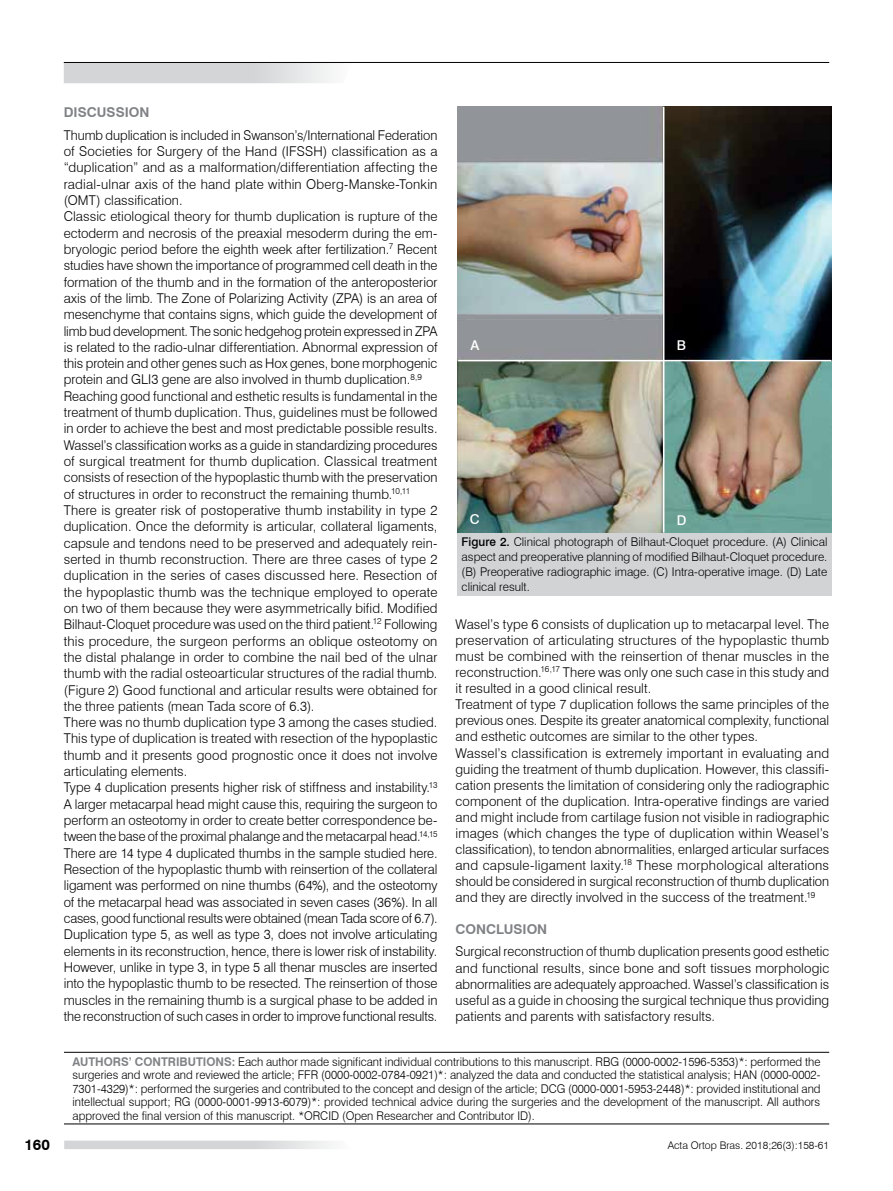
<style>
.page{position:relative;width:893px;height:1191px;background:#fff}
.page>*{position:absolute;margin:0;border:0;box-sizing:border-box;transform-origin:0 0}
.t1{font:700 15px "Swiss 721 BT";color:#000}
.t2{font:300 13.5px/16.4px "Swiss 721 BT";letter-spacing:.005em;color:#000;scale:.96 1}
.t3{font:300 13.5px/16px "Swiss 721 BT";letter-spacing:.005em;color:#000}
.t4{font:700 13.5px "Swiss 721 BT";color:#808285}
.t5{font:500 13.5px "Swiss 721 BT";color:#fff}
.t6{font:300 12px/13.5px "Swiss 721 BT";color:#000;text-align:justify;scale:.96 1}
.t7{font:300 12px/15px "Swiss 721 BT";color:#000;text-align:justify}
.t8{font:300 10.5px "Swiss 721 BT";color:#000}
.s1{font-weight:500}
.s2{font-weight:700;color:#808285}
</style>
<div class="page">
<svg style="left:64px;top:63px;width:267px;height:20px;background:#d7d9da"></svg>
<svg style="left:64px;top:1140px;width:267px;height:9px"></svg>
<hr style="left:64px;top:62px;width:765px;height:1px;background:#000">
<hr style="left:64px;top:1052px;width:765px;height:1px;background:#000">
<hr style="left:64px;top:1123px;width:765px;height:1px;background:#000">
<div style="left:457px;top:532px;width:374px;height:63px;background:#d1d3d4"></div>
<img style="left:458px;top:107px;width:373px;height:426px">
<hr style="left:663px;top:107px;width:1px;height:425px;background:#fff">
<hr style="left:458px;top:360px;width:373px;height:1px;background:#fff">
<p class="t1" style="left:24px;top:1135px;width:27px">160</p>
<p class="t4" style="left:64px;top:104px;width:87px">DISCUSSION</p>
<p class="t2" style="left:64px;top:127px;width:391px">Thumb duplication is included in Swanson’s/International Federation of Societies for Surgery of the Hand (IFSSH) classification as a “duplication” and as a malformation/differentiation affecting the radial-ulnar axis of the hand plate within Oberg-Manske-Tonkin (OMT) classification.<br>Classic etiological theory for thumb duplication is rupture of the ectoderm and necrosis of the preaxial mesoderm during the em&shy;bryologic period before the eighth week after fertilization.<sup>7</sup> Recent studies have shown the importance of programmed cell death in the formation of the thumb and in the formation of the anteroposterior axis of the limb. The Zone of Polarizing Activity (ZPA) is an area of mesenchyme that contains signs, which guide the development of limb bud development. The sonic hedgehog protein expressed in ZPA is related to the radio-ulnar differentiation. Abnormal expression of this protein and other genes such as Hox genes, bone morphogenic protein and GLI3 gene are also involved in thumb duplication.<sup>8,9<br></sup>Reaching good functional and esthetic results is fundamental in the treatment of thumb duplication. Thus, guidelines must be followed in order to achieve the best and most predictable possible results.<br>Wassel’s classification works as a guide in standardizing procedures of surgical treatment for thumb duplication. Classical treatment consists of resection of the hypoplastic thumb with the preservation of structures in order to reconstruct the remaining thumb.<sup>10,11<br></sup>There is greater risk of postoperative thumb instability in type 2 duplication. Once the deformity is articular, collateral ligaments, capsule and tendons need to be preserved and adequately rein&shy;serted in thumb reconstruction. There are three cases of type 2 duplication in the series of cases discussed here. Resection of the hypoplastic thumb was the technique employed to operate on two of them because they were asymmetrically bifid. Modified Bilhaut-Cloquet procedure was used on the third patient.<sup>12</sup> Following this procedure, the surgeon performs an oblique osteotomy on the distal phalange in order to combine the nail bed of the ulnar thumb with the radial osteoarticular structures of the radial thumb. (Figure 2) Good functional and articular results were obtained for the three patients (mean Tada score of 6.3).<br>There was no thumb duplication type 3 among the cases studied.<br>This type of duplication is treated with resection of the hypoplastic thumb and it presents good prognostic once it does not involve articulating elements.<br>Type 4 duplication presents higher risk of stiffness and instability.<sup>13<br></sup>A larger metacarpal head might cause this, requiring the surgeon to perform an osteotomy in order to create better correspondence be&shy;tween the base of the proximal phalange and the metacarpal head.<sup>14,15<br></sup>There are 14 type 4 duplicated thumbs in the sample studied here.<br>Resection of the hypoplastic thumb with reinsertion of the collateral ligament was performed on nine thumbs (64%), and the osteotomy of the metacarpal head was associated in seven cases (36%). In all cases, good functional results were obtained (mean Tada score of 6.7).<br>Duplication type 5, as well as type 3, does not involve articulating elements in its reconstruction, hence, there is lower risk of instability.<br>However, unlike in type 3, in type 5 all thenar muscles are inserted into the hypoplastic thumb to be resected. The reinsertion of those muscles in the remaining thumb is a surgical phase to be added in the reconstruction of such cases in order to improve functional results.</p>
<p class="t5" style="left:677px;top:337px;width:11px">B</p>
<p class="t5" style="left:470px;top:337px;width:10px">A</p>
<p class="t5" style="left:470px;top:510px;width:11px">C</p>
<p class="t5" style="left:677px;top:512px;width:11px">D</p>
<p class="t7" style="left:462px;top:534px;width:367px"><span class="s1">Figure 2.</span> Clinical photograph of Bilhaut-Cloquet procedure. (A) Clinical aspect and preoperative planning of modified Bilhaut-Cloquet procedure. (B) Preoperative radiographic image. (C) Intra-operative image. (D) Late clinical result.</p>
<p class="t3" style="left:455px;top:616px;width:375px">Wasel’s type 6 consists of duplication up to metacarpal level. The preservation of articulating structures of the hypoplastic thumb must be combined with the reinsertion of thenar muscles in the reconstruction.<sup>16,17</sup> There was only one such case in this study and it resulted in a good clinical result.<br>Treatment of type 7 duplication follows the same principles of the previous ones. Despite its greater anatomical complexity, functional and esthetic outcomes are similar to the other types.<br>Wassel’s classification is extremely important in evaluating and guiding the treatment of thumb duplication. However, this classifi&shy;cation presents the limitation of considering only the radiographic component of the duplication. Intra-operative findings are varied and might include from cartilage fusion not visible in radiographic images (which changes the type of duplication within Weasel’s classification), to tendon abnormalities, enlarged articular surfaces and capsule-ligament laxity.<sup>18</sup> These morphological alterations should be considered in surgical reconstruction of thumb duplication and they are directly involved in the success of the treatment.<sup>19</sup></p>
<p class="t4" style="left:455px;top:921px;width:93px">CONCLUSION</p>
<p class="t3" style="left:455px;top:943px;width:375px;text-align:justify">Surgical reconstruction of thumb duplication presents good esthetic and functional results, since bone and soft tissues morphologic abnormalities are adequately approached. Wassel’s classification is useful as a guide in choosing the surgical technique thus providing patients and parents with satisfactory results.</p>
<p class="t6" style="left:72px;top:1054px;width:781px"><span class="s2">AUTHORS’ CONTRIBUTIONS:</span> Each author made significant individual contributions to this manuscript. RBG (0000-0002-1596-5353)*: performed the surgeries and wrote and reviewed the article; FFR (0000-0002-0784-0921)*: analyzed the data and conducted the statistical analysis; HAN (0000-0002- 7301-4329)*: performed the surgeries and contributed to the concept and design of the article; DCG (0000-0001-5953-2448)*: provided institutional and intellectual support; RG (0000-0001-9913-6079)*: provided technical advice during the surgeries and the development of the manuscript. All authors approved the final version of this manuscript. *ORCID (Open Researcher and Contributor ID).</p>
<p class="t8" style="left:668px;top:1138px;width:163px">Acta Ortop Bras. 2018;26(3):158-61</p>
</div>
